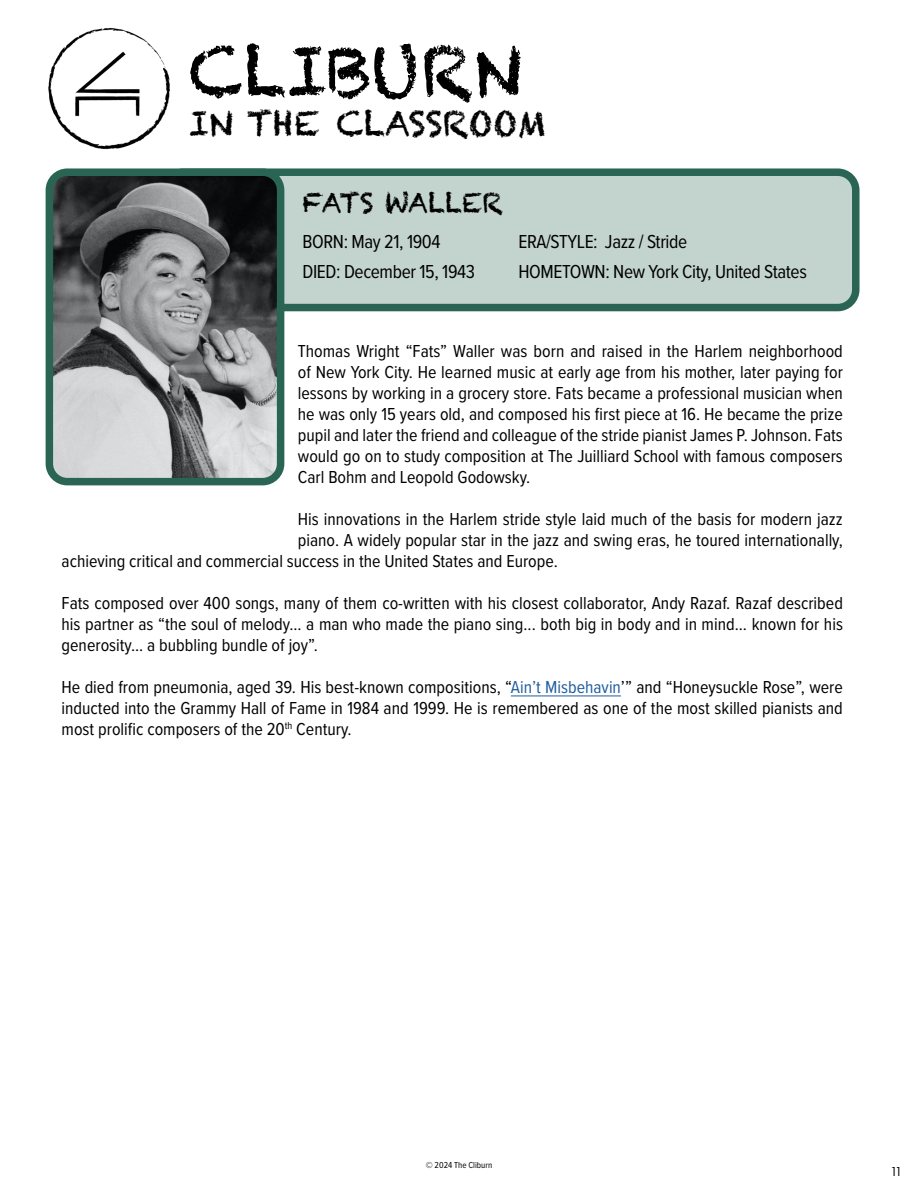
<style>
.page{position:relative;width:918px;height:1188px;background:#fff}
.page>*{position:absolute;margin:0;border:0;box-sizing:border-box;transform-origin:0 0}
.t1{font:67.8px "Chalkduster";color:#000}
.t2{font:33.9px "Chalkduster";color:#000}
.t3{font:27px "Chalkduster";color:#000}
.t4{font:19.5px "Proxima Nova Cond";letter-spacing:-.02em;color:#000}
.t5{font:18px/21px "Proxima Nova Cond";color:#000;text-align:justify}
.t6{font:13.5px "Futura PT";color:#000}
.t7{font:9px "Proxima Nova Cond";color:#000}
.s1{color:#215e9e}
</style>
<div class="page">
<div style="left:165px;top:172px;width:691px;height:136px;background:#c3d4cf;border-radius:18px"></div>
<div style="left:161px;top:168px;width:699px;height:143px;border:8px solid #2a6553;border-radius:18px"></div>
<hr style="left:511px;top:695px;width:110px;height:1px;background:#215e9e">
<img style="left:55px;top:172px;width:226px;height:304px">
<div style="left:46px;top:168px;width:238px;height:317px;border:8px solid #2a6553;border-radius:18px"></div>
<img style="left:48px;top:28px;width:122px;height:122px">
<h1 class="t1" style="left:189px;top:31px;width:334px">CLIBURN</h1>
<h2 class="t2" style="left:189px;top:104px;width:359px">IN THE CLASSROOM</h2>
<h3 class="t3" style="left:302px;top:187px;width:202px">FATS WALLER</h3>
<p class="t4" style="left:302px;top:227px;width:140px">BORN: May 21, 1904</p>
<p class="t4" style="left:518px;top:227px;width:170px">ERA/STYLE: Jazz / Stride</p>
<p class="t4" style="left:302px;top:257px;width:174px">DIED: December 15, 1943</p>
<p class="t4" style="left:518px;top:257px;width:290px">HOMETOWN: New York City, United States</p>
<p class="t5" style="left:298px;top:340px;width:547px">Thomas Wright “Fats” Waller was born and raised in the Harlem neighborhood of New York City. He learned music at early age from his mother, later paying for lessons by working in a grocery store. Fats became a professional musician when he was only 15 years old, and composed his first piece at 16. He became the prize pupil and later the friend and colleague of the stride pianist James P. Johnson. Fats would go on to study composition at The Juilliard School with famous composers Carl Bohm and Leopold Godowsky.</p>
<p class="t5" style="left:298px;top:508px;width:546px">His innovations in the Harlem stride style laid much of the basis for modern jazz</p>
<p class="t5" style="left:298px;top:529px;width:547px">piano. A widely popular star in the jazz and swing eras, he toured internationally,</p>
<p class="t5" style="left:62px;top:550px;width:498px">achieving critical and commercial success in the United States and Europe.</p>
<p class="t5" style="left:62px;top:592px;width:783px">Fats composed over 400 songs, many of them co-written with his closest collaborator, Andy Razaf. Razaf described his partner as “the soul of melody... a man who made the piano sing... both big in body and in mind... known for his generosity... a bubbling bundle of joy”.</p>
<p class="t5" style="left:62px;top:676px;width:783px">He died from pneumonia, aged 39. His best-known compositions, “<span class="s1">Ain’t Misbehavin</span>’” and “Honeysuckle Rose”, were inducted into the Grammy Hall of Fame in 1984 and 1999. He is remembered as one of the most skilled pianists and most prolific composers of the 20<sup>th</sup> Century.</p>
<p class="t7" style="left:426px;top:1158px;width:68px">© 2024 The Cliburn</p>
<p class="t6" style="left:890px;top:1164px;width:14px">11</p>
</div>
